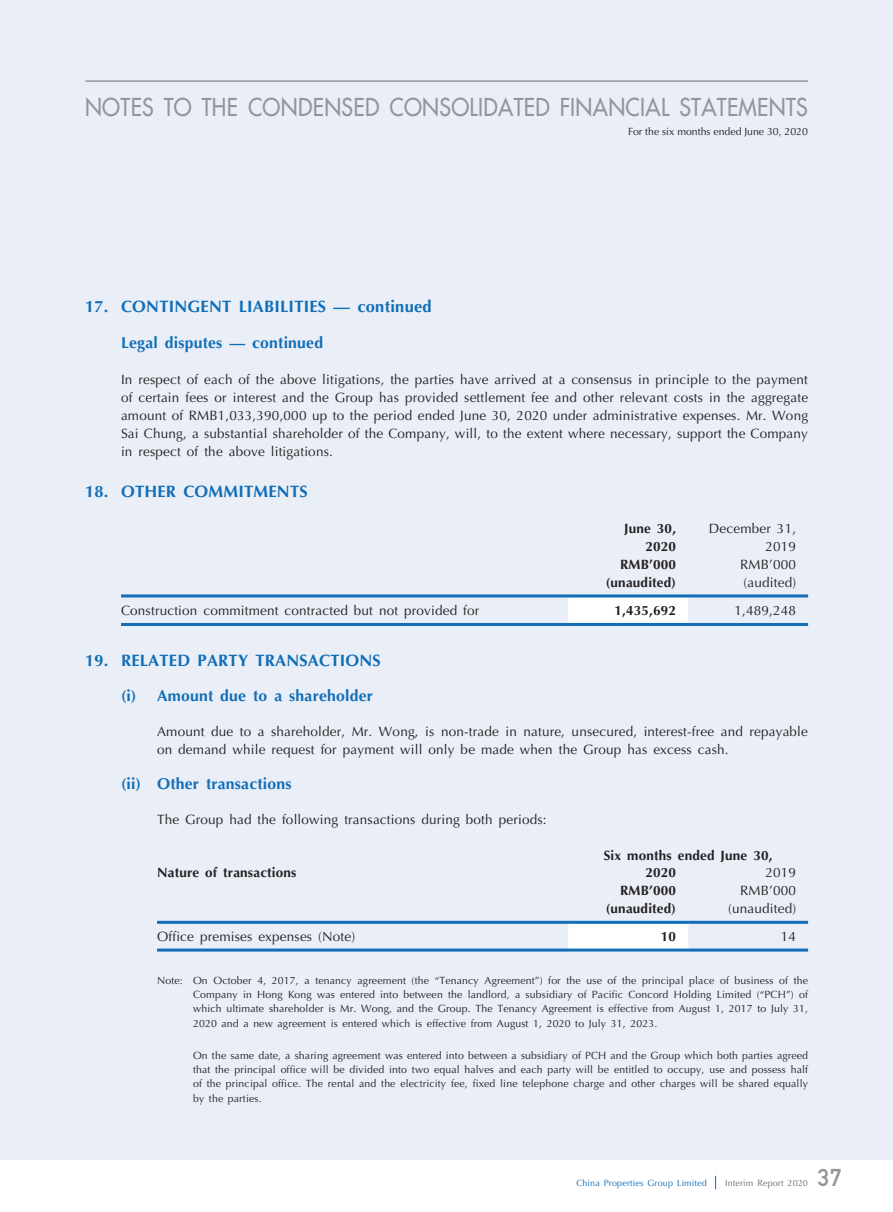
<style>
.page{position:relative;width:893px;height:1212px;background:#fff}
.page>*{position:absolute;margin:0;border:0;box-sizing:border-box;transform-origin:0 0}
.t1{font:500 24px "Futura Std";letter-spacing:.015em;color:#939598;scale:.9 1}
.t2{font:24px "DIN Mittelschrift Std";color:#939598}
._03_H1{font:700 16.5px "Optima LT Std";letter-spacing:.015em;color:#106db7}
._04___H2{font:700 15.75px "Optima LT Std";letter-spacing:.015em;color:#106db7}
._12___P2{font:13.5px/18px "Optima LT Std";letter-spacing:.015em;color:#231f20;text-align:justify}
._13_____P4{font:13.5px/17.2px "Optima LT Std";letter-spacing:.015em;color:#231f20}
._01_Body_Text{font:700 13.5px/18px "Optima LT Std";letter-spacing:.015em;color:#231f20;text-align:right}
._15_Table_Stub{font:13.5px "Optima LT Std";letter-spacing:.015em;color:#231f20}
._01_Body_Text-2{font:13.5px/18px "Optima LT Std";letter-spacing:.015em;color:#231f20;text-align:right}
._15_Table_Stub-2{font:700 13.5px "Optima LT Std";letter-spacing:.015em;color:#231f20}
._23_______IN4__Note{font:10.5px/14.2px "Optima LT Std";letter-spacing:.015em;color:#231f20;text-align:justify}
._28_______P6__Note{font:10.5px/14.2px "Optima LT Std";letter-spacing:.015em;color:#231f20;text-align:justify}
.t3{font:9px "Optima LT Std";letter-spacing:.015em;color:#106db7}
.t4{font:9px "Optima LT Std";letter-spacing:.015em;color:#6c6d70}
</style>
<div class="page">
<div style="left:0;top:0;width:893px;height:1159px;background:#e9eef7"></div>
<svg style="left:715px;top:1176px;width:1px;height:13px"></svg>
<hr style="left:85px;top:80px;width:723px;height:2px;background:#939598">
<div style="left:568px;top:597px;width:120px;height:26px;background:#fff"></div>
<hr style="left:121px;top:594px;width:447px;height:3px;background:#106db7">
<hr style="left:568px;top:594px;width:120px;height:3px;background:#106db7">
<hr style="left:688px;top:594px;width:120px;height:3px;background:#106db7">
<hr style="left:121px;top:623px;width:447px;height:3px;background:#106db7">
<hr style="left:568px;top:623px;width:120px;height:3px;background:#106db7">
<hr style="left:688px;top:623px;width:120px;height:3px;background:#106db7">
<div style="left:568px;top:924px;width:120px;height:24px;background:#fff"></div>
<hr style="left:157px;top:921px;width:411px;height:3px;background:#106db7">
<hr style="left:568px;top:921px;width:120px;height:3px;background:#106db7">
<hr style="left:688px;top:921px;width:120px;height:3px;background:#106db7">
<hr style="left:157px;top:948px;width:411px;height:3px;background:#106db7">
<hr style="left:568px;top:948px;width:120px;height:3px;background:#106db7">
<hr style="left:688px;top:948px;width:120px;height:3px;background:#106db7">
<h1 class="t1" style="left:85px;top:92px;width:805px">NOTES TO THE CONDENSED CONSOLIDATED FINANCIAL STATEMENTS</h1>
<p class="_23_______IN4__Note" style="left:628px;top:124px;width:181px">For the six months ended June 30, 2020</p>
<p class="_03_H1" style="left:85px;top:297px;width:348px">17. CONTINGENT LIABILITIES — continued</p>
<p class="_04___H2" style="left:121px;top:334px;width:204px">Legal disputes — continued</p>
<p class="_12___P2" style="left:121px;top:371px;width:689px">In respect of each of the above litigations, the parties have arrived at a consensus in principle to the payment of certain fees or interest and the Group has provided settlement fee and other relevant costs in the aggregate amount of RMB1,033,390,000 up to the period ended June 30, 2020 under administrative expenses. Mr. Wong Sai Chung, a substantial shareholder of the Company, will, to the extent where necessary, support the Company in respect of the above litigations.</p>
<p class="_03_H1" style="left:85px;top:482px;width:224px">18. OTHER COMMITMENTS</p>
<p class="_01_Body_Text" style="left:624px;top:519px;width:53px">June 30,<br>2020</p>
<p class="_01_Body_Text-2" style="left:709px;top:519px;width:89px">December 31,<br>2019</p>
<p class="_01_Body_Text" style="left:620px;top:555px;width:57px">RMB’000</p>
<p class="_01_Body_Text-2" style="left:740px;top:555px;width:57px">RMB’000</p>
<p class="_01_Body_Text" style="left:606px;top:573px;width:72px">(unaudited)</p>
<p class="_01_Body_Text-2" style="left:744px;top:573px;width:54px">(audited)</p>
<p class="_15_Table_Stub" style="left:121px;top:603px;width:360px">Construction commitment contracted but not provided for</p>
<p class="_01_Body_Text" style="left:614px;top:602px;width:63px">1,435,692</p>
<p class="_01_Body_Text-2" style="left:734px;top:602px;width:63px">1,489,248</p>
<p class="_03_H1" style="left:85px;top:650px;width:297px">19. RELATED PARTY TRANSACTIONS</p>
<p class="_04___H2" style="left:121px;top:686px;width:253px">(i) Amount due to a shareholder</p>
<p class="_13_____P4" style="left:157px;top:723px;width:652px">Amount due to a shareholder, Mr. Wong, is non-trade in nature, unsecured, interest-free and repayable on demand while request for payment will only be made when the Group has excess cash.</p>
<p class="_04___H2" style="left:121px;top:774px;width:172px">(ii) Other transactions</p>
<p class="_13_____P4" style="left:157px;top:811px;width:391px">The Group had the following transactions during both periods:</p>
<p class="_01_Body_Text" style="left:604px;top:847px;width:170px">Six months ended June 30,</p>
<p class="_15_Table_Stub-2" style="left:157px;top:865px;width:141px">Nature of transactions</p>
<p class="_01_Body_Text" style="left:645px;top:864px;width:32px">2020</p>
<p class="_01_Body_Text-2" style="left:765px;top:864px;width:32px">2019</p>
<p class="_01_Body_Text" style="left:620px;top:882px;width:57px">RMB’000</p>
<p class="_01_Body_Text-2" style="left:740px;top:882px;width:57px">RMB’000</p>
<p class="_01_Body_Text" style="left:606px;top:900px;width:72px">(unaudited)</p>
<p class="_01_Body_Text-2" style="left:728px;top:900px;width:69px">(unaudited)</p>
<p class="_15_Table_Stub" style="left:157px;top:929px;width:200px">Office premises expenses (Note)</p>
<p class="_01_Body_Text" style="left:661px;top:928px;width:17px">10</p>
<p class="_01_Body_Text-2" style="left:781px;top:928px;width:17px">14</p>
<p class="_23_______IN4__Note" style="left:193px;top:973px;width:617px;text-indent:-36px">Note: On October 4, 2017, a tenancy agreement (the “Tenancy Agreement”) for the use of the principal place of business of the Company in Hong Kong was entered into between the landlord, a subsidiary of Pacific Concord Holding Limited (“PCH”) of which ultimate shareholder is Mr. Wong, and the Group. The Tenancy Agreement is effective from August 1, 2017 to July 31, 2020 and a new agreement is entered which is effective from August 1, 2020 to July 31, 2023.</p>
<p class="_28_______P6__Note" style="left:193px;top:1048px;width:616px">On the same date, a sharing agreement was entered into between a subsidiary of PCH and the Group which both parties agreed that the principal office will be divided into two equal halves and each party will be entitled to occupy, use and possess half of the principal office. The rental and the electricity fee, fixed line telephone charge and other charges will be shared equally by the parties.</p>
<p class="t3" style="left:576px;top:1177px;width:132px">China Properties Group Limited</p>
<p class="t4" style="left:725px;top:1177px;width:84px">Interim Report 2020</p>
<h1 class="t2" style="left:818px;top:1163px;width:25px">37</h1>
</div>
